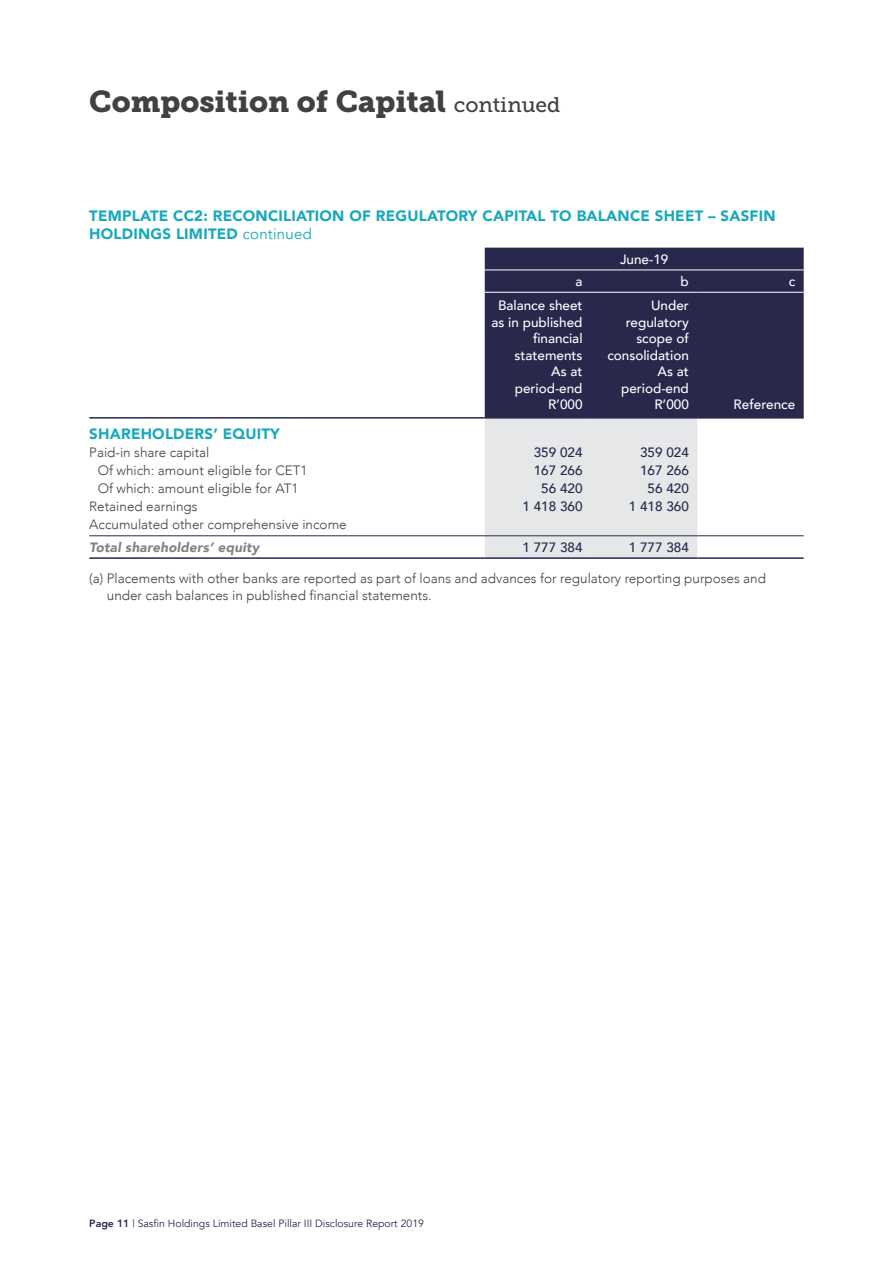
<style>
.page{position:relative;width:893px;height:1263px;background:#fff}
.page>*{position:absolute;margin:0;border:0;box-sizing:border-box;transform-origin:0 0}
.t1{font:30px "Museo Slab 900";color:#414042}
.t2{font:900 15px/18px "Avenir";letter-spacing:.015em;color:#18a9bb}
.t3{font:300 13.5px/16.5px "Avenir";color:#414042}
.t4{font:500 13.5px/16.5px "Avenir";color:#fff;text-align:right}
.t5{font:500 13.5px "Avenir";color:#27284c}
.t6{font:italic 900 13.5px "Avenir";letter-spacing:.015em;color:#808285}
.t7{font:10.5px "Avenir";color:#27284c}
.s1{font-family:"Museo Slab 500";font-size:21px}
.s2{font-weight:400}
.s3{font-weight:800}
</style>
<div class="page">
<div style="left:485px;top:248px;width:319px;height:169px;background:#27284c"></div>
<div style="left:485px;top:419px;width:212px;height:138px;background:#e6e7e8"></div>
<hr style="left:89px;top:557px;width:396px;height:2px;background:#27284c">
<hr style="left:485px;top:557px;width:106px;height:2px;background:#27284c">
<hr style="left:591px;top:557px;width:106px;height:2px;background:#27284c">
<hr style="left:697px;top:557px;width:107px;height:2px;background:#27284c">
<hr style="left:89px;top:535px;width:396px;height:1px;background:#27284c">
<hr style="left:485px;top:535px;width:106px;height:1px;background:#27284c">
<hr style="left:591px;top:535px;width:106px;height:1px;background:#27284c">
<hr style="left:697px;top:535px;width:107px;height:1px;background:#27284c">
<hr style="left:485px;top:270px;width:106px;height:1px;background:#fff">
<hr style="left:591px;top:270px;width:106px;height:1px;background:#fff">
<hr style="left:697px;top:270px;width:107px;height:1px;background:#fff">
<hr style="left:485px;top:292px;width:106px;height:1px;background:#fff">
<hr style="left:591px;top:292px;width:106px;height:1px;background:#fff">
<hr style="left:697px;top:292px;width:107px;height:1px;background:#fff">
<hr style="left:89px;top:417px;width:396px;height:2px;background:#27284c">
<hr style="left:485px;top:417px;width:106px;height:2px;background:#27284c">
<hr style="left:591px;top:417px;width:106px;height:2px;background:#27284c">
<hr style="left:697px;top:417px;width:107px;height:2px;background:#27284c">
<h1 class="t1" style="left:89px;top:84px;width:473px">Composition of Capital <span class="s1">continued</span></h1>
<p class="t2" style="left:89px;top:206px;width:688px">TEMPLATE CC2: RECONCILIATION OF REGULATORY CAPITAL TO BALANCE SHEET – SASFIN<br>HOLDINGS LIMITED <span class="s2">continued</span></p>
<p class="t4" style="left:620px;top:250px;width:50px">June-19</p>
<p class="t4" style="left:576px;top:272px;width:9px">a</p>
<p class="t4" style="left:681px;top:272px;width:10px">b</p>
<p class="t4" style="left:789px;top:272px;width:8px">c</p>
<p class="t4" style="left:492px;top:297px;width:92px">Balance sheet as in published financial statements<br>As at period-end<br>R’000</p>
<p class="t4" style="left:607px;top:297px;width:83px">Under regulatory scope of consolidation<br>As at period-end<br>R’000</p>
<p class="t4" style="left:734px;top:396px;width:63px">Reference</p>
<p class="t2" style="left:89px;top:424px;width:192px">SHAREHOLDERS’ EQUITY</p>
<p class="t3" style="left:89px;top:444px;width:122px">Paid-in share capital</p>
<p class="t5" style="left:534px;top:441px;width:50px">359 024</p>
<p class="t5" style="left:640px;top:441px;width:50px">359 024</p>
<p class="t3" style="left:98px;top:462px;width:211px">Of which: amount eligible for CET1</p>
<p class="t5" style="left:534px;top:459px;width:50px">167 266</p>
<p class="t5" style="left:640px;top:459px;width:50px">167 266</p>
<p class="t3" style="left:98px;top:480px;width:202px">Of which: amount eligible for AT1</p>
<p class="t5" style="left:541px;top:477px;width:43px">56 420</p>
<p class="t5" style="left:648px;top:477px;width:43px">56 420</p>
<p class="t3" style="left:89px;top:498px;width:110px">Retained earnings</p>
<p class="t5" style="left:522px;top:495px;width:62px">1 418 360</p>
<p class="t5" style="left:629px;top:495px;width:62px">1 418 360</p>
<p class="t3" style="left:89px;top:516px;width:259px">Accumulated other comprehensive income</p>
<p class="t6" style="left:89px;top:536px;width:172px">Total shareholders’ equity</p>
<p class="t5" style="left:522px;top:535px;width:62px">1 777 384</p>
<p class="t5" style="left:629px;top:535px;width:62px">1 777 384</p>
<p class="t3" style="left:107px;top:570px;width:661px;text-indent:-18px">(a) Placements with other banks are reported as part of loans and advances for regulatory reporting purposes and under cash balances in published financial statements.</p>
<p class="t7" style="left:89px;top:1217px;width:336px"><span class="s3">Page 11</span> | Sasfin Holdings Limited Basel Pillar III Disclosure Report 2019</p>
</div>
